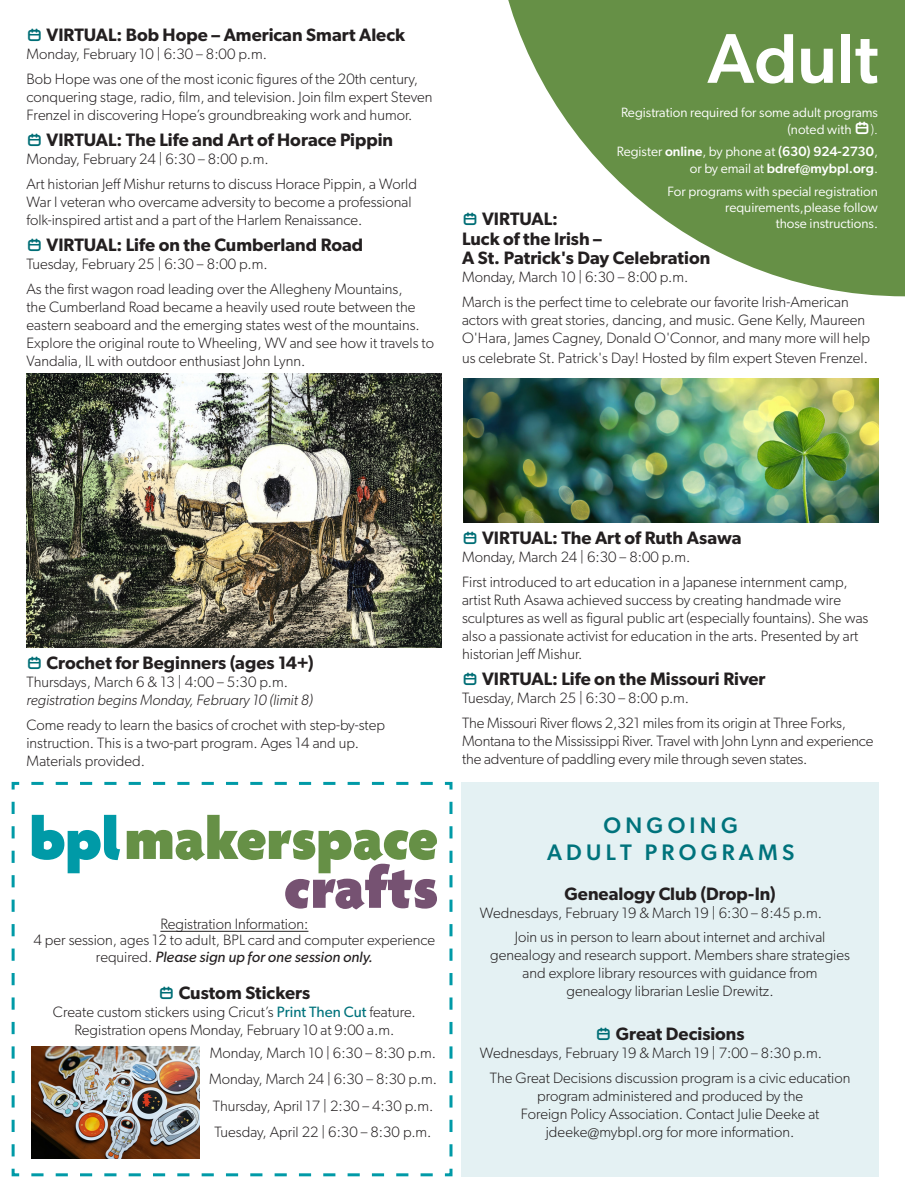
<style>
.page{position:relative;width:905px;height:1188px;background:#fff}
.page>*{position:absolute;margin:0;border:0;box-sizing:border-box;transform-origin:0 0}
.Page_Title_odds{font:500 70.5px "Gibson";color:#fff}
.Category_Header{font:500 22.5px/27px "Gibson";letter-spacing:.19em;color:#00737c;text-align:center}
.Program_title{font:600 18px/19.5px "Gibson";color:#231f20}
.description{font:300 15px/18px "Gibson";color:#231f20}
.date___time{font:300 15px "Gibson";color:#231f20}
.Program_title-2{font:300 15px "Gibson";color:#231f20}
.date___time-2{font:italic 300 15px "Gibson";color:#231f20}
.t1{font:13.5px/16.2px "Gibson";color:#fff}
.t2{font:500 13.5px/16.2px "Gibson";color:#fff;text-align:right}
.t3{font:300 13.5px "Gibson";color:#fff}
.s1{font-weight:400}
.s2{font-weight:400;font-style:italic}
.s3{font-weight:400;color:#00737c}
</style>
<div class="page">
<div style="left:461px;top:782px;width:417px;height:394px;background:#e4f1f3"></div>
<svg style="left:508px;top:0;width:396px;height:296px;fill:#669046"></svg>
<svg style="left:11px;top:781px;width:442px;height:396px"></svg>
<img style="left:32px;top:1046px;width:167px;height:113px">
<img style="left:26px;top:374px;width:416px;height:274px">
<img style="left:463px;top:379px;width:415px;height:144px">
<svg style="left:856px;top:121px;width:12px;height:13px"></svg>
<svg style="left:160px;top:986px;width:13px;height:13px"></svg>
<p class="Program_title" style="left:47px;top:25px;width:360px">VIRTUAL: Bob Hope – American Smart Aleck</p>
<p class="date___time" style="left:26px;top:45px;width:242px">Monday, February 10 | 6:30 – 8:00 p.m.</p>
<p class="description" style="left:26px;top:70px;width:407px">Bob Hope was one of the most iconic figures of the 20th century, conquering stage, radio, film, and television. Join film expert Steven<br>Frenzel in discovering Hope’s groundbreaking work and humor.</p>
<p class="Program_title" style="left:47px;top:130px;width:348px">VIRTUAL: The Life and Art of Horace Pippin</p>
<p class="date___time" style="left:26px;top:150px;width:244px">Monday, February 24 | 6:30 – 8:00 p.m.</p>
<p class="description" style="left:26px;top:175px;width:392px">Art historian Jeff Mishur returns to discuss Horace Pippin, a World<br>War I veteran who overcame adversity to become a professional folk-inspired artist and a part of the Harlem Renaissance.</p>
<p class="Program_title" style="left:47px;top:235px;width:318px">VIRTUAL: Life on the Cumberland Road</p>
<p class="date___time" style="left:26px;top:255px;width:243px">Tuesday, February 25 | 6:30 – 8:00 p.m.</p>
<p class="description" style="left:26px;top:280px;width:409px">As the first wagon road leading over the Allegheny Mountains,<br>the Cumberland Road became a heavily used route between the eastern seaboard and the emerging states west of the mountains.<br>Explore the original route to Wheeling, WV and see how it travels to Vandalia, IL with outdoor enthusiast John Lynn.</p>
<p class="Page_Title_odds" style="left:707px;top:16px;width:172px">Adult</p>
<p class="t1" style="left:787px;top:104px;width:92px;text-indent:-166px">Registration required for some adult programs (noted with</p>
<p class="t3" style="left:870px;top:121px;width:9px">).</p>
<p class="t2" style="left:616px;top:143px;width:263px"><span class="s1">Register</span> online<span class="s1">, by phone at</span> (630) 924-2730<span class="s1">, or by email at</span> bdref@mybpl.org<span class="s1">.</span></p>
<p class="t1" style="left:667px;top:183px;width:212px;text-align:right">For programs with special registration requirements,please follow<br>those instructions.</p>
<p class="Program_title" style="left:462px;top:209px;width:250px;text-indent:20px">VIRTUAL:<br>Luck of the Irish –<br>A St. Patrick's Day Celebration</p>
<p class="date___time" style="left:462px;top:268px;width:228px">Monday, March 10 | 6:30 – 8:00 p.m.</p>
<p class="description" style="left:462px;top:293px;width:409px">March is the perfect time to celebrate our favorite Irish-American actors with great stories, dancing, and music. Gene Kelly, Maureen<br>O'Hara, James Cagney, Donald O'Connor, and many more will help</p>
<p class="description" style="left:462px;top:348px;width:407px">us celebrate St. Patrick's Day! Hosted by film expert Steven Frenzel.</p>
<p class="Program_title" style="left:47px;top:653px;width:269px">Crochet for Beginners (ages 14+)</p>
<p class="description" style="left:26px;top:673px;width:263px">Thursdays, March 6 &amp; 13 | 4:00 – 5:30 p.m.</p>
<p class="date___time-2" style="left:26px;top:691px;width:288px">registration begins Monday, February 10 (limit 8)</p>
<p class="description" style="left:26px;top:716px;width:360px">Come ready to learn the basics of crochet with step-by-step instruction. This is a two-part program. Ages 14 and up.<br>Materials provided.</p>
<p class="description" style="left:33px;top:915px;width:403px;line-height:16.5px;text-align:center">Registration Information:<br>4 per session, ages 12 to adult, BPL card and computer experience required. <span class="s2">Please sign up for one session only.</span></p>
<p class="Program_title" style="left:179px;top:982px;width:133px">Custom Stickers</p>
<p class="description" style="left:53px;top:1002px;width:364px;text-align:center">Create custom stickers using Cricut’s <span class="s3">Print Then Cut</span> feature.<br>Registration opens Monday, February 10 at 9:00 a.m.</p>
<p class="Program_title-2" style="left:210px;top:1044px;width:228px">Monday, March 10 | 6:30 – 8:30 p.m.</p>
<p class="Program_title-2" style="left:209px;top:1070px;width:229px">Monday, March 24 | 6:30 – 8:30 p.m.</p>
<p class="Program_title-2" style="left:213px;top:1096px;width:222px">Thursday, April 17 | 2:30 – 4:30 p.m.</p>
<p class="Program_title-2" style="left:214px;top:1123px;width:218px">Tuesday, April 22 | 6:30 – 8:30 p.m.</p>
<p class="Program_title" style="left:482px;top:528px;width:261px">VIRTUAL: The Art of Ruth Asawa</p>
<p class="date___time" style="left:462px;top:548px;width:230px">Monday, March 24 | 6:30 – 8:00 p.m.</p>
<p class="description" style="left:462px;top:572px;width:408px">First introduced to art education in a Japanese internment camp, artist Ruth Asawa achieved success by creating handmade wire sculptures as well as figural public art (especially fountains). She was also a passionate activist for education in the arts. Presented by art historian Jeff Mishur.</p>
<p class="Program_title" style="left:482px;top:669px;width:285px">VIRTUAL: Life on the Missouri River</p>
<p class="date___time" style="left:462px;top:689px;width:229px">Tuesday, March 25 | 6:30 – 8:00 p.m.</p>
<p class="description" style="left:462px;top:713px;width:413px">The Missouri River flows 2,321 miles from its origin at Three Forks,<br>Montana to the Mississippi River. Travel with John Lynn and experience the adventure of paddling every mile through seven states.</p>
<p class="Category_Header" style="left:547px;top:811px;width:249px">ONGOING<br>ADULT PROGRAMS</p>
<p class="Program_title" style="left:564px;top:883px;width:213px">Genealogy Club (Drop-In)</p>
<p class="date___time" style="left:480px;top:903px;width:343px">Wednesdays, February 19 &amp; March 19 | 6:30 – 8:45 p.m.</p>
<p class="description" style="left:490px;top:928px;width:361px;text-align:center">Join us in person to learn about internet and archival genealogy and research support. Members share strategies and explore library resources with guidance from genealogy librarian Leslie Drewitz.</p>
<p class="Program_title" style="left:615px;top:1024px;width:130px">Great Decisions</p>
<p class="date___time" style="left:480px;top:1044px;width:343px">Wednesdays, February 19 &amp; March 19 | 7:00 – 8:30 p.m.</p>
<p class="description" style="left:489px;top:1069px;width:362px;text-align:center">The Great Decisions discussion program is a civic education program administered and produced by the<br>Foreign Policy Association. Contact Julie Deeke at jdeeke@mybpl.org for more information.</p>
</div>
